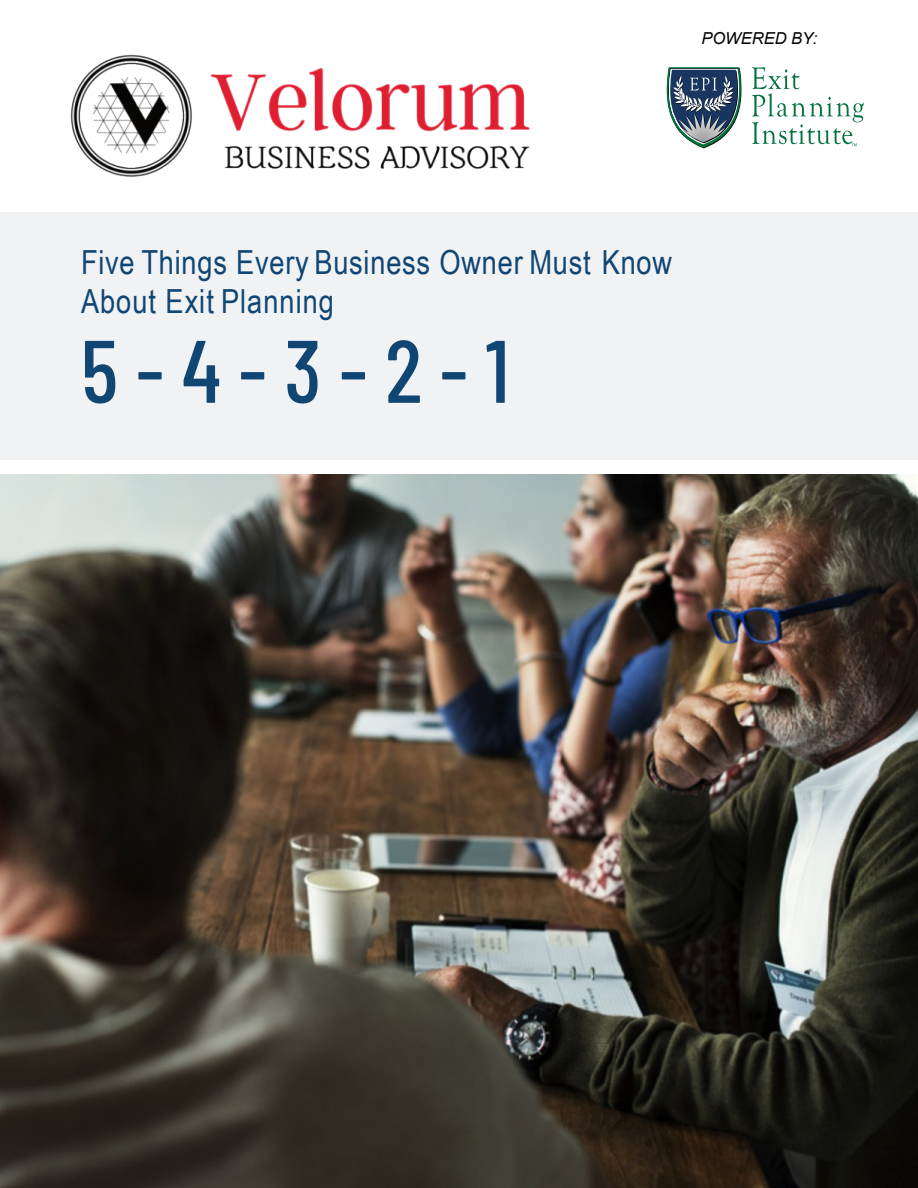
<style>
.page{position:relative;width:918px;height:1188px;background:#fff}
.page>*{position:absolute;margin:0;border:0;box-sizing:border-box;transform-origin:0 0}
.t1{font:500 88.5px "Barlow Condensed";color:#104674}
.t2{font:33.15px/39.9px "Arial Narrow";letter-spacing:.025em;color:#104674}
.t3{font:italic 16.5px "Arial";color:#070504}
</style>
<div class="page">
<svg style="left:752px;top:67px;width:112px;height:79px"></svg>
<svg style="left:667px;top:67px;width:75px;height:81px"></svg>
<img style="left:0;top:475px;width:918px;height:713px">
<div style="left:0;top:212px;width:918px;height:248px;background:#f1f2f4"></div>
<img style="left:70px;top:54px;width:460px;height:123px">
<p class="t3" style="left:701px;top:32px;width:117px">POWERED BY:</p>
<p class="t2" style="left:81px;top:245px;width:593px">Five Things Every Business Owner Must Know<br>About Exit Planning</p>
<h1 class="t1" style="left:81px;top:314px;width:430px">5-4-3-2-1</h1>
</div>
